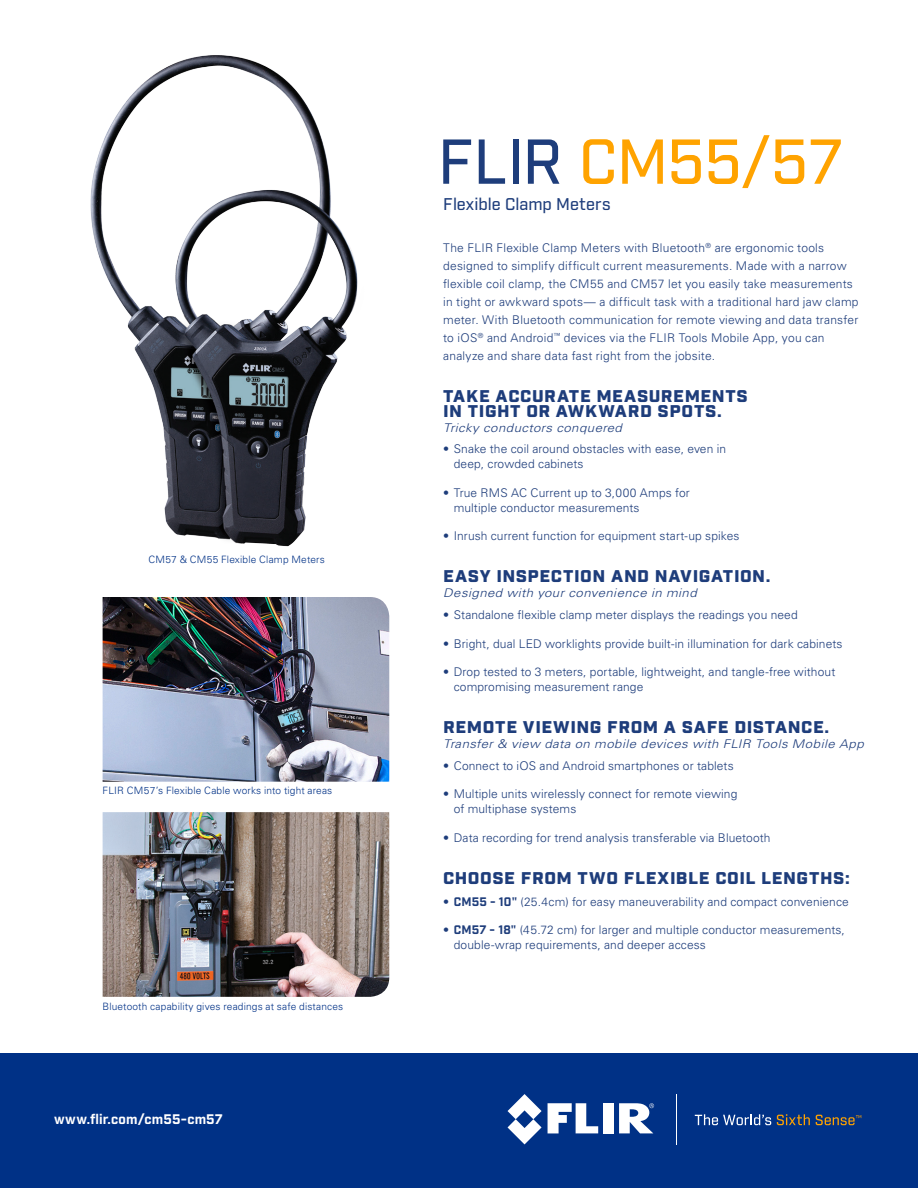
<style>
.page{position:relative;width:918px;height:1188px;background:#fff}
.page>*{position:absolute;margin:0;border:0;box-sizing:border-box;transform-origin:0 0}
.Product_Name{font:500 61.5px "Industry";letter-spacing:-.005em;color:#ffa300}
.CMKV{font:900 16.5px/15px "Industry";letter-spacing:.03em;color:#1e3d7b;scale:1.1 1}
.Subhead1{font:500 16.5px "Industry";color:#1e3d7b}
.bullet_points{font:700 13.5px "Industry";letter-spacing:.01em;color:#fff}
.bullet_points-2{font:300 12px/15px "Univers LT Std";letter-spacing:.01em;color:#1e3d7b}
.text{font:300 12px/18px "Univers LT Std";letter-spacing:.02em;color:#1e3d7b}
.CMKV_subtitle{font:italic 300 12px "Univers LT Std";letter-spacing:.035em;color:#1e3d7b;scale:1.1 1}
.t1{font:300 10.2px "Univers LT Std";letter-spacing:.015em;color:#003186}
.s1{color:#1e3d7b}
.s2{font-family:"Industry";font-weight:700}
</style>
<div class="page">
<div style="left:0;top:1053px;width:918px;height:135px;background:#003186"></div>
<svg style="left:548px;top:1103px;width:50px;height:30px"></svg>
<div style="left:603px;top:1103px;width:11px;height:30px;background:#fff"></div>
<svg style="left:508px;top:1094px;width:34px;height:50px"></svg>
<svg style="left:619px;top:1103px;width:35px;height:30px"></svg>
<svg style="left:695px;top:1114px;width:76px;height:11px"></svg>
<svg style="left:777px;top:1114px;width:33px;height:11px"></svg>
<svg style="left:816px;top:1115px;width:45px;height:10px"></svg>
<hr style="left:676px;top:1094px;width:1px;height:50px;background:#fff">
<img style="left:103px;top:597px;width:286px;height:185px">
<img style="left:103px;top:812px;width:286px;height:185px">
<img style="left:90px;top:55px;width:268px;height:492px">
<p class="t1" style="left:148px;top:554px;width:178px">CM57 &amp; CM55 Flexible Clamp Meters</p>
<p class="t1" style="left:103px;top:784px;width:231px">FLIR CM57’s Flexible Cable works into tight areas</p>
<p class="t1" style="left:103px;top:1000px;width:242px">Bluetooth capability gives readings at safe distances</p>
<p class="bullet_points" style="left:54px;top:1110px;width:170px">www.flir.com/cm55-cm57</p>
<p class="Product_Name" style="left:438px;top:125px;width:407px"><span class="s1">FLIR</span> CM55/57</p>
<p class="Subhead1" style="left:443px;top:194px;width:169px">Flexible Clamp Meters</p>
<p class="text" style="left:443px;top:238px;width:417px">The FLIR Flexible Clamp Meters with Bluetooth<sup>®</sup> are ergonomic tools designed to simplify difficult current measurements. Made with a narrow flexible coil clamp, the CM55 and CM57 let you easily take measurements in tight or awkward spots— a difficult task with a traditional hard jaw clamp meter. With Bluetooth communication for remote viewing and data transfer to iOS<sup>®</sup> and Android<sup>™</sup> devices via the FLIR Tools Mobile App, you can analyze and share data fast right from the jobsite.</p>
<p class="CMKV" style="left:443px;top:389px;width:279px">TAKE ACCURATE MEASUREMENTS<br>IN TIGHT OR AWKWARD SPOTS.</p>
<p class="CMKV_subtitle" style="left:443px;top:420px;width:164px">Tricky conductors conquered</p>
<p class="bullet_points-2" style="left:454px;top:442px;width:274px;text-indent:-10px">• Snake the coil around obstacles with ease, even in deep, crowded cabinets</p>
<p class="bullet_points-2" style="left:454px;top:485px;width:238px;text-indent:-10px">• True RMS AC Current up to 3,000 Amps for multiple conductor measurements</p>
<p class="bullet_points-2" style="left:443px;top:529px;width:298px">• Inrush current function for equipment start-up spikes</p>
<p class="CMKV" style="left:443px;top:570px;width:299px">EASY INSPECTION AND NAVIGATION.</p>
<p class="CMKV_subtitle" style="left:443px;top:586px;width:232px">Designed with your convenience in mind</p>
<p class="bullet_points-2" style="left:443px;top:607px;width:356px">• Standalone flexible clamp meter displays the readings you need</p>
<p class="bullet_points-2" style="left:443px;top:636px;width:401px">• Bright, dual LED worklights provide built-in illumination for dark cabinets</p>
<p class="bullet_points-2" style="left:454px;top:664px;width:383px;text-indent:-10px">• Drop tested to 3 meters, portable, lightweight, and tangle-free without compromising measurement range</p>
<p class="CMKV" style="left:443px;top:721px;width:353px">REMOTE VIEWING FROM A SAFE DISTANCE.</p>
<p class="CMKV_subtitle" style="left:443px;top:737px;width:384px">Transfer &amp; view data on mobile devices with FLIR Tools Mobile App</p>
<p class="bullet_points-2" style="left:443px;top:758px;width:292px">• Connect to iOS and Android smartphones or tablets</p>
<p class="bullet_points-2" style="left:454px;top:787px;width:285px;text-indent:-10px">• Multiple units wirelessly connect for remote viewing of multiphase systems</p>
<p class="bullet_points-2" style="left:443px;top:830px;width:329px">• Data recording for trend analysis transferable via Bluetooth</p>
<p class="CMKV" style="left:443px;top:871px;width:371px">CHOOSE FROM TWO FLEXIBLE COIL LENGTHS:</p>
<p class="bullet_points-2" style="left:443px;top:894px;width:407px">• <span class="s2">CM55 - 10"</span> (25.4cm) for easy maneuverability and compact convenience</p>
<p class="bullet_points-2" style="left:454px;top:922px;width:393px;text-indent:-10px">• <span class="s2">CM57 - 18"</span> (45.72 cm) for larger and multiple conductor measurements, double-wrap requirements, and deeper access</p>
</div>
